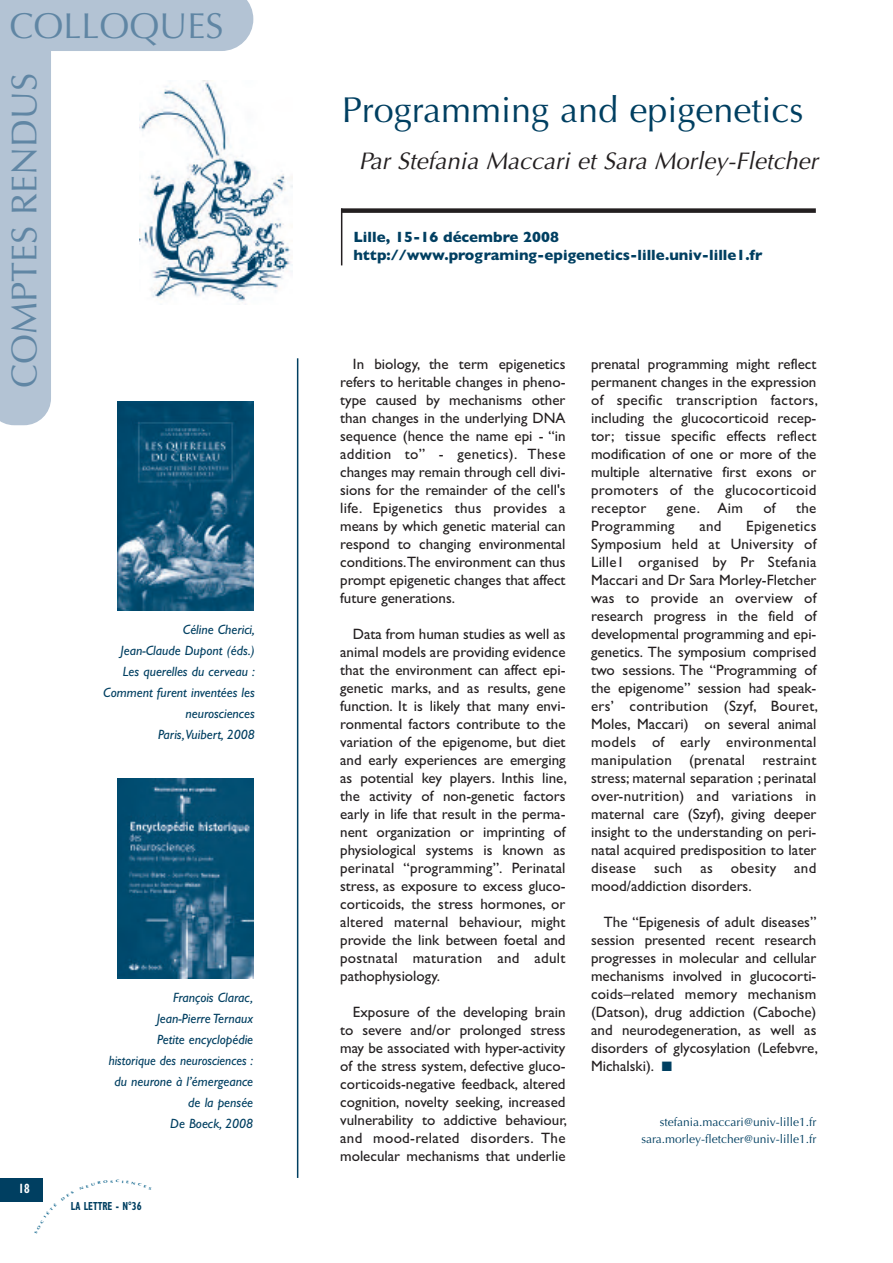
<style>
.page{position:relative;width:893px;height:1263px;background:#fff}
.page>*{position:absolute;margin:0;border:0;box-sizing:border-box;transform-origin:0 0}
.t1{font:36px "Optima";color:#003f61}
.t2{font:36px "Optima";color:#6086a4}
.t3{font:italic 24px "Optima";color:#231f20}
.t4{font:15px/18px "Gill Sans TT";color:#231f20;text-align:justify}
.t5{font:15px/18px "Gill Sans Bold TT";color:#003f61}
.t6{font:15px "Gill Sans TT";letter-spacing:.02em;color:#231f20}
.t7{font:italic 13.5px/21px "Gill Sans";color:#003f61;text-align:right}
.t8{font:700 condensed 13.5px "Gill Sans";color:#fff;scale:.8 1}
.t9{font:12px/17.1px "Optima";color:#003f61;text-align:right}
.t10{font:700 condensed 11.7px "Gill Sans";color:#003f61;scale:.8 1}
.s1{color:#003f61}
</style>
<div class="page">
<div style="left:0;top:1178px;width:43px;height:24px;background:#003f61"></div>
<div style="left:341px;top:208px;width:475px;height:5px;background:#231f20"></div>
<hr style="left:341px;top:208px;width:1px;height:57px;background:#231f20">
<svg style="left:0;top:0;width:253px;height:425px"></svg>
<hr style="left:297px;top:358px;width:1px;height:820px;background:#003f61">
<img style="left:118px;top:778px;width:136px;height:201px">
<img style="left:140px;top:81px;width:153px;height:224px">
<img style="left:117px;top:401px;width:136px;height:209px">
<h1 class="t2" style="left:9px;top:4px;width:215px">COLLOQUES</h1>
<h1 class="t2" style="left:3px;top:388px;width:317px;rotate:-90deg">COMPTES RENDUS</h1>
<p class="t7" style="left:103px;top:620px;width:153px">Céline Cherici,<br>Jean-Claude Dupont (éds.)<br>Les querelles du cerveau :<br>Comment furent inventées les neurosciences<br>Paris,Vuibert, 2008</p>
<p class="t8" style="left:18px;top:1183px;width:16px">18</p>
<p class="t7" style="left:109px;top:988px;width:146px">François Clarac,<br>Jean-Pierre Ternaux<br>Petite encyclopédie historique des neurosciences : du neurone à l’émergeance de la pensée<br>De Boeck, 2008</p>
<p class="t10" style="left:71px;top:1202px;width:90px">LA LETTRE - N°36</p>
<h1 class="t1" style="left:342px;top:89px;width:463px">Programming and epigenetics</h1>
<h2 class="t3" style="left:359px;top:151px;width:461px">Par Stefania Maccari et Sara Morley-Fletcher</h2>
<p class="t5" style="left:353px;top:228px;width:411px">Lille, 15-16 décembre 2008 http://www.programing-epigenetics-lille.univ-lille1.fr</p>
<p class="t4" style="left:340px;top:355px;width:227px;text-indent:13px">In biology, the term epigenetics refers to heritable changes in pheno&shy;type caused by mechanisms other than changes in the underlying DNA sequence (hence the name epi - “in addition to” - genetics). These changes may remain through cell divi&shy;sions for the remainder of the cell's life. Epigenetics thus provides a means by which genetic material can respond to changing environmental conditions.The environment can thus prompt epigenetic changes that affect future generations.</p>
<p class="t4" style="left:340px;top:625px;width:228px;text-indent:13px">Data from human studies as well as animal models are providing evidence that the environment can affect epi&shy;genetic marks, and as results, gene function. It is likely that many envi&shy;ronmental factors contribute to the variation of the epigenome, but diet and early experiences are emerging as potential key players. Inthis line, the activity of non-genetic factors early in life that result in the perma&shy;nent organization or imprinting of physiological systems is known as perinatal “programming”. Perinatal stress, as exposure to excess gluco&shy;corticoids, the stress hormones, or altered maternal behaviour, might provide the link between foetal and postnatal maturation and adult pathophysiology.</p>
<p class="t4" style="left:340px;top:1003px;width:228px;text-indent:13px">Exposure of the developing brain to severe and/or prolonged stress may be associated with hyper-activity of the stress system, defective gluco&shy;corticoids-negative feedback, altered cognition, novelty seeking, increased vulnerability to addictive behaviour, and mood-related disorders. The molecular mechanisms that underlie</p>
<p class="t4" style="left:591px;top:355px;width:228px">prenatal programming might reflect permanent changes in the expression of specific transcription factors, including the glucocorticoid recep&shy;tor; tissue specific effects reflect modification of one or more of the multiple alternative first exons or promoters of the glucocorticoid receptor</p>
<p class="t4" style="left:667px;top:499px;width:77px">gene. Aim</p>
<p class="t4" style="left:763px;top:499px;width:14px">of</p>
<p class="t4" style="left:796px;top:499px;width:22px">the</p>
<p class="t6" style="left:591px;top:517px;width:85px">Programming</p>
<p class="t4" style="left:699px;top:517px;width:24px">and</p>
<p class="t4" style="left:591px;top:517px;width:228px;text-indent:155px">Epigenetics Symposium held at University of Lille1 organised by Pr Stefania Maccari and Dr Sara Morley-Fletcher was to provide an overview of research progress in the field of developmental programming and epi&shy;genetics. The symposium comprised two sessions. The “Programming of the epigenome” session had speak&shy;ers’ contribution (Szyf, Bouret, Moles, Maccari) on several animal models of early environmental manipulation (prenatal restraint stress; maternal separation ; perinatal over-nutrition) and variations in maternal care (Szyf), giving deeper insight to the understanding on peri&shy;natal acquired predisposition to later disease such as obesity and mood/addiction disorders.</p>
<p class="t4" style="left:591px;top:913px;width:228px;text-indent:13px">The “Epigenesis of adult diseases” session presented recent research progresses in molecular and cellular mechanisms involved in glucocorti&shy;coids–related memory mechanism (Datson), drug addiction (Caboche) and neurodegeneration, as well as disorders of glycosylation (Lefebvre, Michalski). <span class="s1">■</span></p>
<p class="t9" style="left:641px;top:1113px;width:177px">stefania.maccari@univ-lille1.fr sara.morley-fletcher@univ-lille1.fr</p>
</div>
